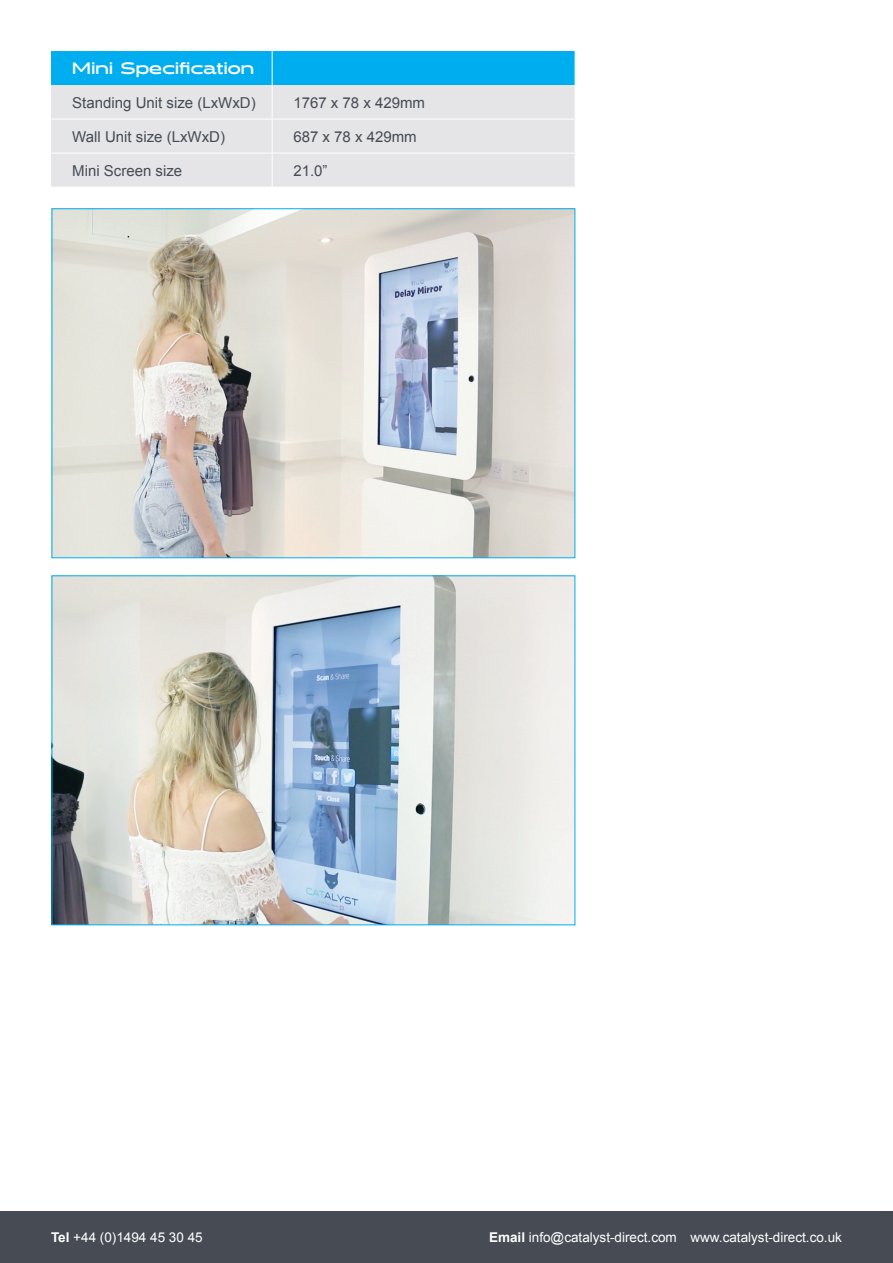
<style>
.page{position:relative;width:893px;height:1263px;background:#fff}
.page>*{position:absolute;margin:0;border:0;box-sizing:border-box;transform-origin:0 0}
.t1{font:700 16.5px "Halogen";color:#fff}
.t2{font:15px "Arial";color:#464b54}
.t3{font:13.5px "Arial";color:#fff}
.s1{font-weight:700}
</style>
<div class="page">
<div style="left:0;top:1212px;width:893px;height:51px;background:#464b54"></div>
<div style="left:51px;top:51px;width:524px;height:34px;background:#00aeef"></div>
<div style="left:51px;top:85px;width:524px;height:102px;background:#e5e5e7"></div>
<hr style="left:272px;top:51px;width:1px;height:34px;background:#fff">
<hr style="left:272px;top:85px;width:1px;height:34px;background:#fff">
<hr style="left:272px;top:119px;width:1px;height:34px;background:#fff">
<hr style="left:272px;top:153px;width:1px;height:34px;background:#fff">
<hr style="left:51px;top:119px;width:221px;height:1px;background:#fff">
<hr style="left:272px;top:119px;width:303px;height:1px;background:#fff">
<hr style="left:51px;top:153px;width:221px;height:1px;background:#fff">
<hr style="left:272px;top:153px;width:303px;height:1px;background:#fff">
<img style="left:54px;top:210px;width:519px;height:346px">
<img style="left:54px;top:577px;width:519px;height:346px">
<p class="t1" style="left:72px;top:58px;width:184px">Mini Specification</p>
<p class="t2" style="left:72px;top:92px;width:185px">Standing Unit size (LxWxD)</p>
<p class="t2" style="left:293px;top:92px;width:133px">1767 x 78 x 429mm</p>
<p class="t2" style="left:72px;top:126px;width:154px">Wall Unit size (LxWxD)</p>
<p class="t2" style="left:293px;top:126px;width:125px">687 x 78 x 429mm</p>
<p class="t2" style="left:72px;top:160px;width:112px">Mini Screen size</p>
<p class="t2" style="left:293px;top:160px;width:36px">21.0”</p>
<p class="t3" style="left:51px;top:1229px;width:153px"><span class="s1">Tel</span> +44 (0)1494 45 30 45</p>
<p class="t3" style="left:489px;top:1229px;width:354px"><span class="s1">Email</span> info@catalyst-direct.com www.catalyst-direct.co.uk</p>
</div>
